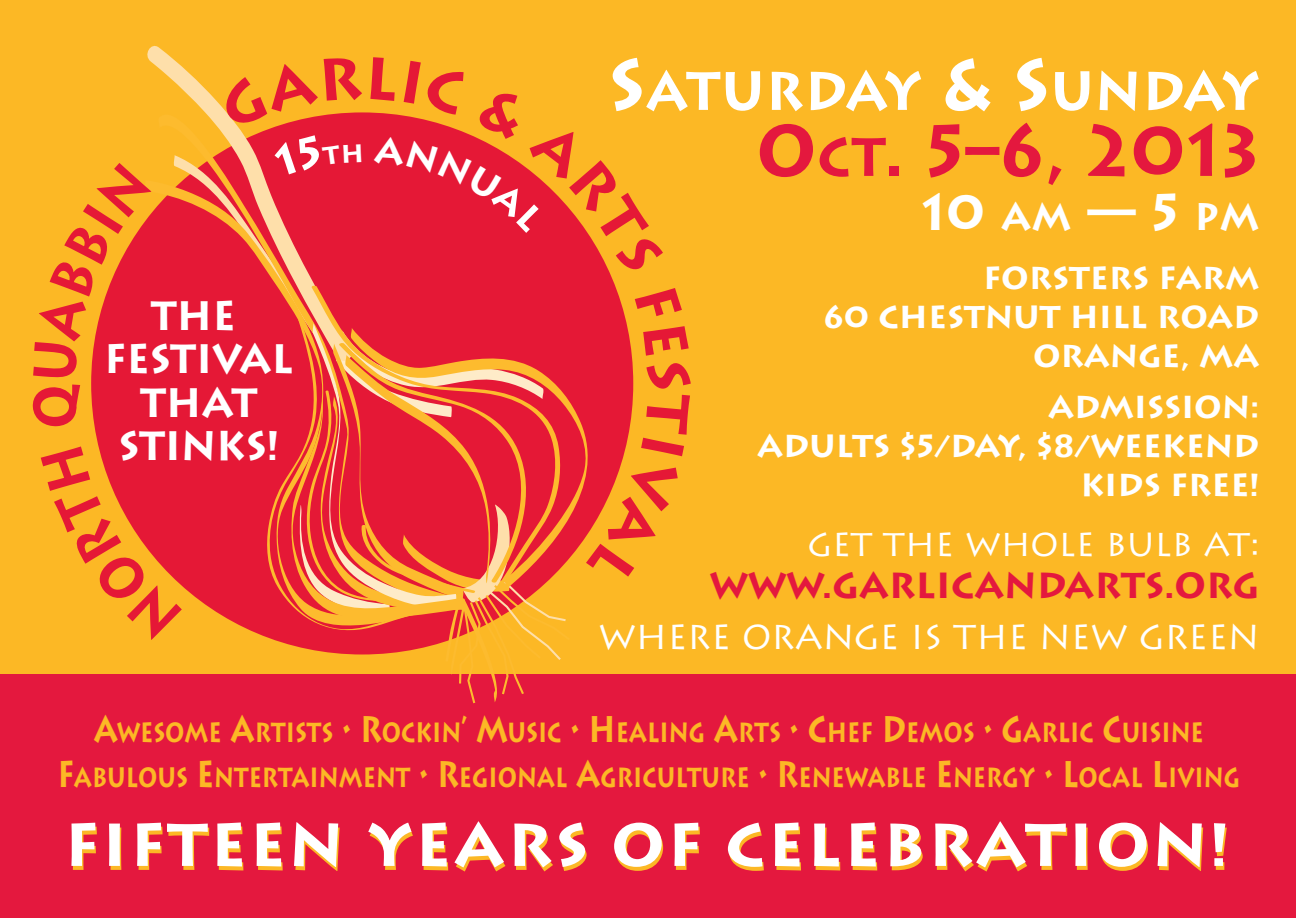
<style>
.page{position:relative;width:1296px;height:918px;background:#fff}
.page>*{position:absolute;margin:0;border:0;box-sizing:border-box;transform-origin:0 0}
.t1{font:700 72px "Lithos";color:#e4183e;scale:.95 1}
.t2{font:700 60px "Lithos";letter-spacing:.04em;color:#fff}
.t3{font:700 54px "Lithos";letter-spacing:-.005em;color:#fff;scale:.95 1}
.t4{font:700 51px "Lithos";color:#fff;scale:.95 1}
.t5{font:700 40.8px/43.2px "Lithos";color:#fff;text-align:center;scale:.95 1}
.t6{font:700 36px "Lithos";color:#e4183e}
.t7{font:34.5px "Lithos";color:#fff}
.t8{font:33px "Lithos";color:#fff}
.t9{font:700 31.5px/39px "Lithos";color:#fff;text-align:right}
.t10{font:700 27.6px/45px "Lithos";color:#fcb825;text-align:center;scale:.8 1}
.s1{font-size:72px}
.s2{font-size:54px}
.s3{font-size:38.4px}
.s4{font-size:36.6px}
</style>
<div class="page">
<div style="left:0;top:623px;width:1296px;height:295px;background:#e4183e"></div>
<div style="left:0;top:0;width:1296px;height:674px;background:#fcb825"></div>
<svg style="left:91px;top:56px;width:543px;height:648px"></svg>
<h3 class="t5" style="left:104px;top:295px;width:201px">THE<br>FESTIVAL<br>THAT<br>STINKS!</h3>
<h3 class="t3" style="left:608px;top:60px;width:687px"><span class="s1">S</span>ATURDAY <span class="s1">&amp; S</span>UNDAY</h3>
<h1 class="t1" style="left:757px;top:109px;width:531px">O<span class="s2">CT</span>. 5–6, 2013</h1>
<h3 class="t4" style="left:921px;top:182px;width:357px">10 <span class="s3">AM</span> — 5 <span class="s3">PM</span></h3>
<p class="t9" style="left:824px;top:259px;width:437px">FORSTERS FARM<br>60 CHESTNUT HILL ROAD<br>ORANGE, MA</p>
<p class="t9" style="left:757px;top:388px;width:504px">ADMISSION:<br>ADULTS $5/DAY, $8/WEEKEND<br>KIDS FREE!</p>
<p class="t8" style="left:808px;top:526px;width:453px">GET THE WHOLE BULB AT:</p>
<h3 class="t6" style="left:709px;top:565px;width:551px">WWW.GARLICANDARTS.ORG</h3>
<p class="t7" style="left:599px;top:617px;width:662px">WHERE ORANGE IS THE NEW GREEN</p>
<p class="t10" style="left:58px;top:710px;width:1480px"><span class="s4">A</span>WESOME <span class="s4">A</span>RTISTS <span class="s4">• R</span>OCKIN<span class="s4">’ M</span>USIC <span class="s4">• H</span>EALING <span class="s4">A</span>RTS <span class="s4">• C</span>HEF <span class="s4">D</span>EMOS <span class="s4">• G</span>ARLIC <span class="s4">C</span>UISINE<br><span class="s4">F</span>ABULOUS <span class="s4">E</span>NTERTAINMENT <span class="s4">• R</span>EGIONAL <span class="s4">A</span>GRICULTURE <span class="s4">• R</span>ENEWABLE <span class="s4">E</span>NERGY <span class="s4">• L</span>OCAL <span class="s4">L</span>IVING</p>
<h2 class="t2" style="left:64px;top:810px;width:1167px">FIFTEEN YEARS OF CELEBRATION!</h2>
</div>
